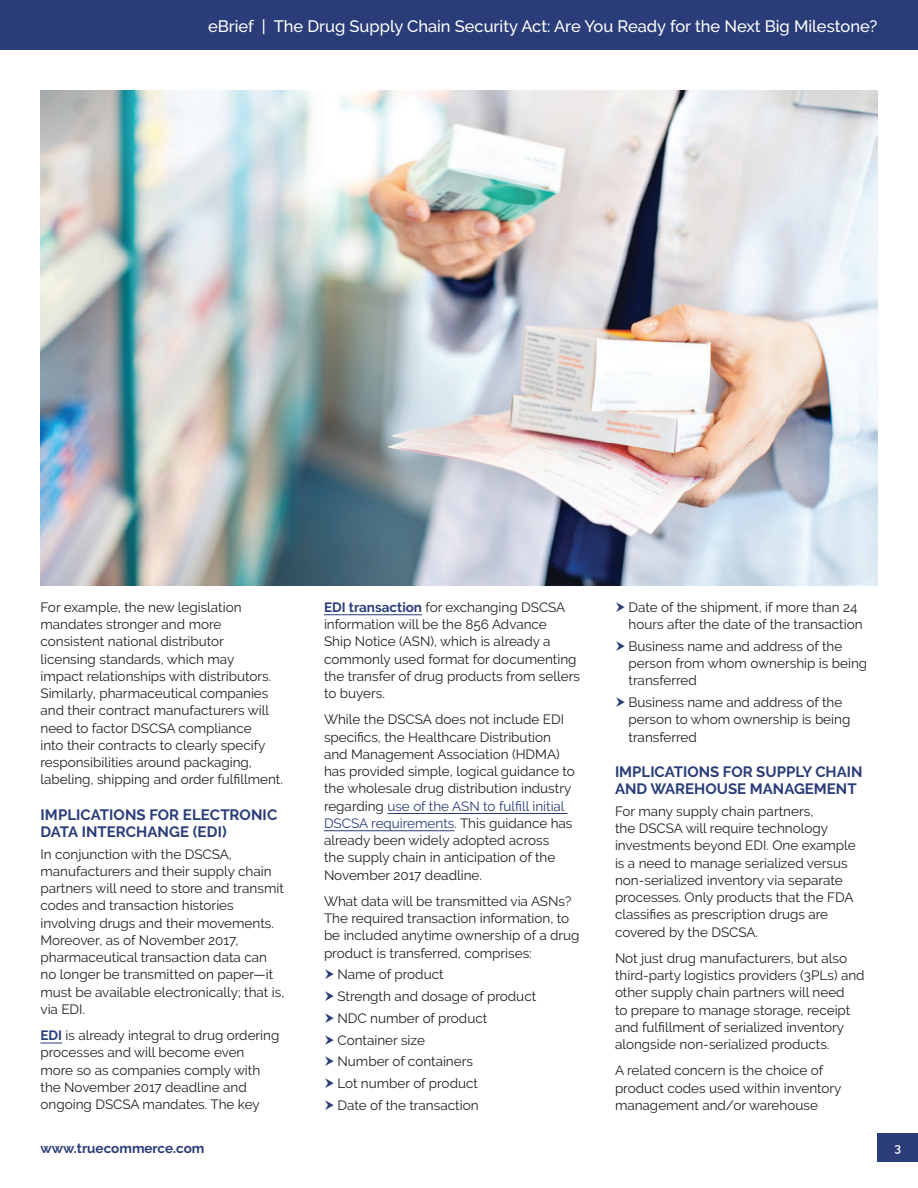
<style>
.page{position:relative;width:918px;height:1188px;background:#fff}
.page>*{position:absolute;margin:0;border:0;box-sizing:border-box;transform-origin:0 0}
.t1{font:500 16.5px "Raleway";color:#fff}
.t2{font:700 15px/17.2px "Raleway";color:#2a3d79}
.Body{font:13.5px/17.2px "Raleway";color:#231f20}
.t3{font:700 13.5px "Raleway";color:#2a3d79}
.t4{font:600 12px "Raleway";color:#fff}
.s1{font-weight:700;color:#2a3d79}
.s2{color:#2a3d79}
</style>
<div class="page">
<div style="left:878px;top:1133px;width:40px;height:28px;background:#2a3d79"></div>
<div style="left:0;top:0;width:918px;height:50px;background:#2a3d79"></div>
<hr style="left:324px;top:614px;width:98px;height:1px;background:#2a3d79">
<hr style="left:387px;top:813px;width:181px;height:1px;background:#2a3d79">
<hr style="left:324px;top:830px;width:130px;height:1px;background:#2a3d79">
<svg style="left:40px;top:1043px;width:22px;height:1px"></svg>
<img style="left:40px;top:90px;width:838px;height:496px">
<p class="t1" style="left:208px;top:16px;width:671px">eBrief | The Drug Supply Chain Security Act: Are You Ready for the Next Big Milestone?</p>
<p class="Body" style="left:40px;top:598px;width:244px">For example, the new legislation mandates stronger and more consistent national distributor licensing standards, which may<br>impact relationships with distributors.<br>Similarly, pharmaceutical companies and their contract manufacturers will need to factor DSCSA compliance<br>into their contracts to clearly specify responsibilities around packaging, labeling, shipping and order fulfillment.</p>
<h1 class="t2" style="left:40px;top:806px;width:238px">IMPLICATIONS FOR ELECTRONIC<br>DATA INTERCHANGE (EDI)</h1>
<p class="Body" style="left:40px;top:845px;width:245px">In conjunction with the DSCSA, manufacturers and their supply chain partners will need to store and transmit codes and transaction histories involving drugs and their movements.<br>Moreover, as of November 2017, pharmaceutical transaction data can no longer be transmitted on paper—it must be available electronically; that is, via EDI.</p>
<p class="Body" style="left:40px;top:1027px;width:240px"><span class="s1">EDI</span> is already integral to drug ordering processes and will become even more so as companies comply with the November 2017 deadline and ongoing DSCSA mandates. The key</p>
<p class="Body" style="left:324px;top:598px;width:258px"><span class="s1">EDI transaction</span> for exchanging DSCSA information will be the 856 Advance<br>Ship Notice (ASN), which is already a commonly used format for documenting the transfer of drug products from sellers to buyers.</p>
<p class="Body" style="left:324px;top:711px;width:252px">While the DSCSA does not include EDI specifics, the Healthcare Distribution and Management Association (HDMA) has provided simple, logical guidance to the wholesale drug distribution industry regarding <span class="s2">use of the ASN to fulfill initial DSCSA requirements</span>. This guidance has already been widely adopted across<br>the supply chain in anticipation of the November 2017 deadline.</p>
<p class="Body" style="left:324px;top:892px;width:257px">What data will be transmitted via ASNs?<br>The required transaction information, to be included anytime ownership of a drug product is transferred, comprises:</p>
<p class="Body" style="left:338px;top:966px;width:108px">Name of product</p>
<p class="Body" style="left:338px;top:988px;width:200px">Strength and dosage of product</p>
<p class="Body" style="left:338px;top:1009px;width:151px">NDC number of product</p>
<p class="Body" style="left:338px;top:1031px;width:89px">Container size</p>
<p class="Body" style="left:338px;top:1053px;width:137px">Number of containers</p>
<p class="Body" style="left:338px;top:1075px;width:142px">Lot number of product</p>
<p class="Body" style="left:338px;top:1096px;width:143px">Date of the transaction</p>
<p class="Body" style="left:628px;top:598px;width:236px">Date of the shipment, if more than 24 hours after the date of the transaction</p>
<p class="Body" style="left:628px;top:637px;width:240px">Business name and address of the person from whom ownership is being transferred</p>
<p class="Body" style="left:628px;top:694px;width:223px">Business name and address of the person to whom ownership is being transferred</p>
<h1 class="t2" style="left:615px;top:763px;width:249px">IMPLICATIONS FOR SUPPLY CHAIN<br>AND WAREHOUSE MANAGEMENT</h1>
<p class="Body" style="left:615px;top:802px;width:242px">For many supply chain partners,<br>the DSCSA will require technology investments beyond EDI. One example is a need to manage serialized versus non-serialized inventory via separate processes. Only products that the FDA classifies as prescription drugs are covered by the DSCSA.</p>
<p class="Body" style="left:615px;top:949px;width:251px">Not just drug manufacturers, but also third-party logistics providers (3PLs) and other supply chain partners will need<br>to prepare to manage storage, receipt and fulfillment of serialized inventory alongside non-serialized products.</p>
<p class="Body" style="left:615px;top:1062px;width:228px">A related concern is the choice of product codes used within inventory management and/or warehouse</p>
<p class="t3" style="left:40px;top:1141px;width:165px">www.truecommerce.com</p>
<p class="t4" style="left:894px;top:1141px;width:8px">3</p>
</div>
